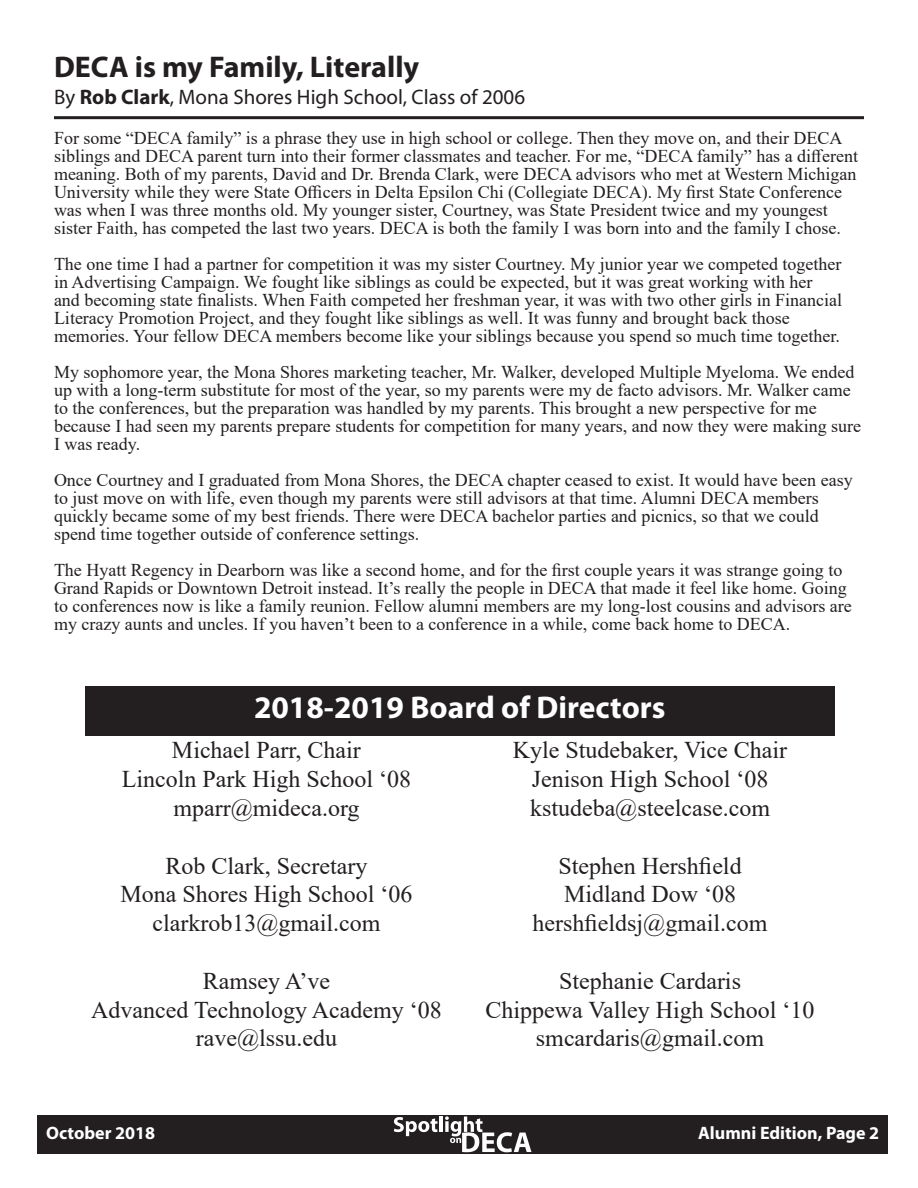
<style>
.page{position:relative;width:918px;height:1188px;background:#fff}
.page>*{position:absolute;margin:0;border:0;box-sizing:border-box;transform-origin:0 0}
.t1{font:700 31.5px "Myriad Pro";color:#fff}
.t2{font:700 30px "Myriad Pro";color:#231f20}
.t3{font:24px "Times New Roman";color:#231f20}
.t4{font:21px "Myriad Pro";color:#231f20}
.t5{font:18px/18px "Times New Roman";color:#231f20}
.t6{font:700 18px "Myriad Pro";color:#fff}
.s1{font-weight:700}
</style>
<div class="page">
<div style="left:37px;top:1115px;width:851px;height:39px;background:#231f20"></div>
<svg style="left:394px;top:1117px;width:43px;height:19px"></svg>
<hr style="left:439px;top:1117px;width:4px;height:15px;background:#fff">
<svg style="left:445px;top:1116px;width:86px;height:36px"></svg>
<hr style="left:54px;top:116px;width:810px;height:3px;background:#231f20">
<div style="left:85px;top:686px;width:749px;height:49px;background:#231f20"></div>
<p class="t2" style="left:54px;top:47px;width:367px">DECA is my Family, Literally</p>
<p class="t4" style="left:54px;top:84px;width:473px">By <span class="s1">Rob Clark</span>, Mona Shores High School, Class of 2006</p>
<p class="t5" style="left:54px;top:128px;width:806px">For some “DECA family” is a phrase they use in high school or college. Then they move on, and their DECA siblings and DECA parent turn into their former classmates and teacher. For me, “DECA family” has a different meaning. Both of my parents, David and Dr. Brenda Clark, were DECA advisors who met at Western Michigan University while they were State Officers in Delta Epsilon Chi (Collegiate DECA). My first State Conference was when I was three months old. My younger sister, Courtney, was State President twice and my youngest sister Faith, has competed the last two years. DECA is both the family I was born into and the family I chose.</p>
<p class="t5" style="left:54px;top:254px;width:790px">The one time I had a partner for competition it was my sister Courtney. My junior year we competed together in Advertising Campaign. We fought like siblings as could be expected, but it was great working with her and becoming state finalists. When Faith competed her freshman year, it was with two other girls in Financial Literacy Promotion Project, and they fought like siblings as well. It was funny and brought back those memories. Your fellow DECA members become like your siblings because you spend so much time together.</p>
<p class="t5" style="left:54px;top:362px;width:809px">My sophomore year, the Mona Shores marketing teacher, Mr. Walker, developed Multiple Myeloma. We ended up with a long-term substitute for most of the year, so my parents were my de facto advisors. Mr. Walker came to the conferences, but the preparation was handled by my parents. This brought a new perspective for me because I had seen my parents prepare students for competition for many years, and now they were making sure I was ready.</p>
<p class="t5" style="left:54px;top:470px;width:800px">Once Courtney and I graduated from Mona Shores, the DECA chapter ceased to exist. It would have been easy to just move on with life, even though my parents were still advisors at that time. Alumni DECA members quickly became some of my best friends. There were DECA bachelor parties and picnics, so that we could spend time together outside of conference settings.</p>
<p class="t5" style="left:54px;top:560px;width:799px">The Hyatt Regency in Dearborn was like a second home, and for the first couple years it was strange going to Grand Rapids or Downtown Detroit instead. It’s really the people in DECA that made it feel like home. Going to conferences now is like a family reunion. Fellow alumni members are my long-lost cousins and advisors are my crazy aunts and uncles. If you haven’t been to a conference in a while, come back home to DECA.</p>
<p class="t1" style="left:254px;top:687px;width:413px">2018-2019 Board of Directors</p>
<p class="t3" style="left:172px;top:733px;width:190px">Michael Parr, Chair</p>
<p class="t3" style="left:122px;top:762px;width:291px">Lincoln Park High School ‘08</p>
<p class="t3" style="left:173px;top:791px;width:188px">mparr@mideca.org</p>
<p class="t3" style="left:166px;top:849px;width:203px">Rob Clark, Secretary</p>
<p class="t3" style="left:120px;top:877px;width:293px">Mona Shores High School ‘06</p>
<p class="t3" style="left:152px;top:906px;width:230px">clarkrob13@gmail.com</p>
<p class="t3" style="left:203px;top:964px;width:129px">Ramsey A’ve</p>
<p class="t3" style="left:91px;top:993px;width:352px">Advanced Technology Academy ‘08</p>
<p class="t3" style="left:196px;top:1021px;width:143px">rave@lssu.edu</p>
<p class="t3" style="left:513px;top:733px;width:276px">Kyle Studebaker, Vice Chair</p>
<p class="t3" style="left:532px;top:762px;width:238px">Jenison High School ‘08</p>
<p class="t3" style="left:530px;top:791px;width:242px">kstudeba@steelcase.com</p>
<p class="t3" style="left:558px;top:849px;width:185px">Stephen Hershfield</p>
<p class="t3" style="left:564px;top:877px;width:173px">Midland Dow ‘08</p>
<p class="t3" style="left:533px;top:906px;width:236px">hershfieldsj@gmail.com</p>
<p class="t3" style="left:559px;top:964px;width:183px">Stephanie Cardaris</p>
<p class="t3" style="left:486px;top:993px;width:330px">Chippewa Valley High School ‘10</p>
<p class="t3" style="left:536px;top:1021px;width:230px">smcardaris@gmail.com</p>
<p class="t6" style="left:46px;top:1121px;width:110px">October 2018</p>
<p class="t6" style="left:698px;top:1121px;width:183px">Alumni Edition, Page 2</p>
</div>
